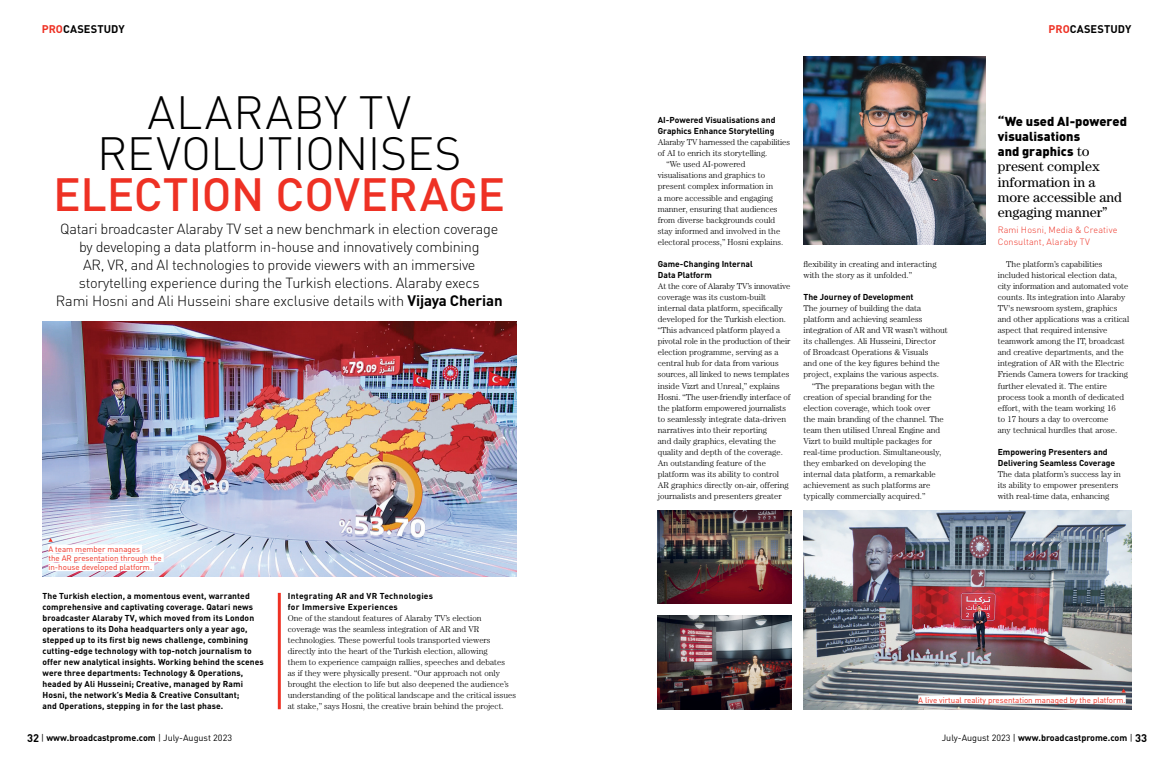
<style>
.page{position:relative;width:1174px;height:766px;background:#fff}
.page>*{position:absolute;margin:0;border:0;box-sizing:border-box;transform-origin:0 0}
.t1{font:300 46px/41px "DIN Pro";letter-spacing:.005em;color:#000;text-align:center}
.t2{font:300 14.5px/18px "DIN Pro";letter-spacing:-.02em;color:#000;text-align:center}
.t3{font:14px/15.1px "Century Std";color:#000}
.t4{font:900 12.8px/15.1px "DIN Pro";color:#000}
.t5{font:700 11px "DIN Pro";letter-spacing:.005em;color:#000}
.t6{font:700 9px "DIN Pro";color:#000}
.t7{font:300 9px/11.1px "DIN Pro";letter-spacing:.01em;color:#ee3124}
.t8{font:300 8.5px/11px "Century Std";color:#000}
.t9{font:700 8.5px/11.1px "DIN Pro";letter-spacing:.01em;color:#000}
.t10{font:300 8.5px "Century Std";letter-spacing:-.02em;color:#000}
.t11{font:8px/9px "DIN Pro";color:#ee3124}
.s1{color:#ee3124}
.s2{font-weight:500;color:#ee3124}
.s3{font-weight:700;font-size:15px}
.s4{font-family:"DIN Pro";font-weight:700}
.s5{font-size:11px}
.s6{font-weight:400}
.s7{font-family:"Century Std";font-weight:400;font-size:14px}
</style>
<div class="page">
<hr style="left:278px;top:592px;width:3px;height:117px;background:#ee3124">
<img style="left:43px;top:321px;width:473px;height:255px">
<div style="left:48px;top:544px;width:94px;height:9px;background:#fff"></div>
<div style="left:48px;top:553px;width:116px;height:9px;background:#fff"></div>
<div style="left:48px;top:562px;width:106px;height:9px;background:#fff"></div>
<svg style="left:48px;top:538px;width:5px;height:3px"></svg>
<img style="left:803px;top:510px;width:328px;height:199px">
<div style="left:918px;top:695px;width:207px;height:8px;background:#fff"></div>
<svg style="left:1121px;top:688px;width:4px;height:4px"></svg>
<img style="left:803px;top:57px;width:182px;height:188px">
<img style="left:658px;top:510px;width:133px;height:93px">
<img style="left:658px;top:615px;width:133px;height:94px">
<p class="t5" style="left:42px;top:21px;width:84px"><span class="s1">PRO</span>CASESTUDY</p>
<p class="t1" style="left:53px;top:90px;width:454px">ALARABY TV<br>REVOLUTIONISES<br><span class="s2">ELECTION COVERAGE</span></p>
<p class="t2" style="left:56px;top:219px;width:448px">Qatari broadcaster Alaraby TV set a new benchmark in election coverage by developing a data platform in-house and innovatively combining<br>AR, VR, and AI technologies to provide viewers with an immersive storytelling experience during the Turkish elections. Alaraby execs<br>Rami Hosni and Ali Husseini share exclusive details with <span class="s3">Vijaya Cherian</span></p>
<p class="t11" style="left:48px;top:544px;width:115px">A team member manages<br>the AR presentation through the in-house developed platform.</p>
<p class="t9" style="left:43px;top:589px;width:223px">The Turkish election, a momentous event, warranted comprehensive and captivating coverage. Qatari news broadcaster Alaraby TV, which moved from its London operations to its Doha headquarters only a year ago, stepped up to its first big news challenge, combining cutting-edge technology with top-notch journalism to offer new analytical insights. Working behind the scenes were three departments: Technology &amp; Operations, headed by Ali Husseini; Creative, managed by Rami Hosni, the network’s Media &amp; Creative Consultant;<br>and Operations, stepping in for the last phase.</p>
<p class="t8" style="left:288px;top:590px;width:230px"><span class="s4">Integrating AR and VR Technologies<br>for Immersive Experiences<br></span>One of the standout features of Alaraby TV’s election coverage was the seamless integration of AR and VR technologies. These powerful tools transported viewers directly into the heart of the Turkish election, allowing<br>them to experience campaign rallies, speeches and debates<br>as if they were physically present. “Our approach not only brought the election to life but also deepened the audience’s understanding of the political landscape and the critical issues at stake,” says Hosni, the creative brain behind the project.</p>
<p class="t6" style="left:27px;top:731px;width:206px"><span class="s5">32</span> <span class="s6">|</span> www.broadcastprome.com <span class="s6">| July-August 2023</span></p>
<p class="t9" style="left:658px;top:114px;width:119px">AI-Powered Visualisations and</p>
<p class="t9" style="left:658px;top:125px;width:118px">Graphics Enhance Storytelling</p>
<p class="t10" style="left:658px;top:137px;width:134px">Alaraby TV harnessed the capabilities</p>
<p class="t8" style="left:658px;top:148px;width:111px">of AI to enrich its storytelling.</p>
<p class="t8" style="left:666px;top:159px;width:81px">“We used AI-powered</p>
<p class="t8" style="left:658px;top:170px;width:109px">visualisations and graphics to</p>
<p class="t8" style="left:658px;top:181px;width:117px">present complex information in</p>
<p class="t8" style="left:658px;top:192px;width:117px">a more accessible and engaging</p>
<p class="t8" style="left:658px;top:203px;width:121px">manner, ensuring that audiences</p>
<p class="t8" style="left:658px;top:214px;width:119px">from diverse backgrounds could</p>
<p class="t8" style="left:658px;top:225px;width:124px">stay informed and involved in the</p>
<p class="t8" style="left:658px;top:236px;width:127px">electoral process,” Hosni explains.</p>
<p class="t8" style="left:658px;top:258px;width:134px"><span class="s4">Game-Changing Internal<br>Data Platform<br></span>At the core of Alaraby TV’s innovative coverage was its custom-built internal data platform, specifically developed for the Turkish election. “This advanced platform played a pivotal role in the production of their election programme, serving as a central hub for data from various sources, all linked to news templates inside Vizrt and Unreal,” explains Hosni. “The user-friendly interface of the platform empowered journalists to seamlessly integrate data-driven narratives into their reporting<br>and daily graphics, elevating the quality and depth of the coverage.<br>An outstanding feature of the platform was its ability to control AR graphics directly on-air, offering journalists and presenters greater</p>
<p class="t8" style="left:803px;top:258px;width:134px">flexibility in creating and interacting with the story as it unfolded.”</p>
<p class="t9" style="left:803px;top:291px;width:111px">The Journey of Development</p>
<p class="t8" style="left:803px;top:302px;width:119px">The journey of building the data</p>
<p class="t8" style="left:803px;top:313px;width:120px">platform and achieving seamless</p>
<p class="t8" style="left:803px;top:324px;width:146px">integration of AR and VR wasn’t without</p>
<p class="t8" style="left:803px;top:335px;width:134px">its challenges. Ali Husseini, Director</p>
<p class="t8" style="left:803px;top:347px;width:126px">of Broadcast Operations &amp; Visuals</p>
<p class="t8" style="left:803px;top:358px;width:138px">and one of the key figures behind the</p>
<p class="t8" style="left:803px;top:369px;width:137px">project, explains the various aspects.</p>
<p class="t8" style="left:812px;top:380px;width:124px">“The preparations began with the</p>
<p class="t8" style="left:803px;top:391px;width:130px">creation of special branding for the</p>
<p class="t8" style="left:803px;top:402px;width:129px">election coverage, which took over</p>
<p class="t8" style="left:803px;top:413px;width:142px">the main branding of the channel. The</p>
<p class="t8" style="left:803px;top:424px;width:138px">team then utilised Unreal Engine and</p>
<p class="t8" style="left:803px;top:435px;width:130px">Vizrt to build multiple packages for</p>
<p class="t8" style="left:803px;top:446px;width:139px">real-time production. Simultaneously,</p>
<p class="t8" style="left:803px;top:457px;width:124px">they embarked on developing the</p>
<p class="t8" style="left:803px;top:468px;width:134px">internal data platform, a remarkable</p>
<p class="t8" style="left:803px;top:479px;width:128px">achievement as such platforms are</p>
<p class="t8" style="left:803px;top:490px;width:123px">typically commercially acquired.”</p>
<p class="t5" style="left:1048px;top:21px;width:84px"><span class="s1">PRO</span>CASESTUDY</p>
<p class="t4" style="left:997px;top:113px;width:131px">“We used AI-powered visualisations<br>and graphics <span class="s7">to</span></p>
<p class="t3" style="left:997px;top:159px;width:126px">present complex information in a more accessible and engaging manner”</p>
<p class="t7" style="left:997px;top:224px;width:121px">Rami Hosni, Media &amp; Creative<br>Consultant, Alaraby TV</p>
<p class="t8" style="left:997px;top:258px;width:133px;text-indent:8px">The platform’s capabilities included historical election data, city information and automated vote counts. Its integration into Alaraby TV's newsroom system, graphics and other applications was a critical aspect that required intensive teamwork among the IT, broadcast and creative departments, and the integration of AR with the Electric Friends Camera towers for tracking further elevated it. The entire process took a month of dedicated effort, with the team working 16<br>to 17 hours a day to overcome<br>any technical hurdles that arose.</p>
<p class="t8" style="left:997px;top:446px;width:124px"><span class="s4">Empowering Presenters and<br>Delivering Seamless Coverage<br></span>The data platform’s success lay in its ability to empower presenters with real-time data, enhancing</p>
<p class="t11" style="left:918px;top:694px;width:209px">A live virtual reality presentation managed by the platform.</p>
<p class="t6" style="left:941px;top:731px;width:207px"><span class="s6">July-August 2023 |</span> www.broadcastprome.com <span class="s6">|</span> <span class="s5">33</span></p>
</div>
